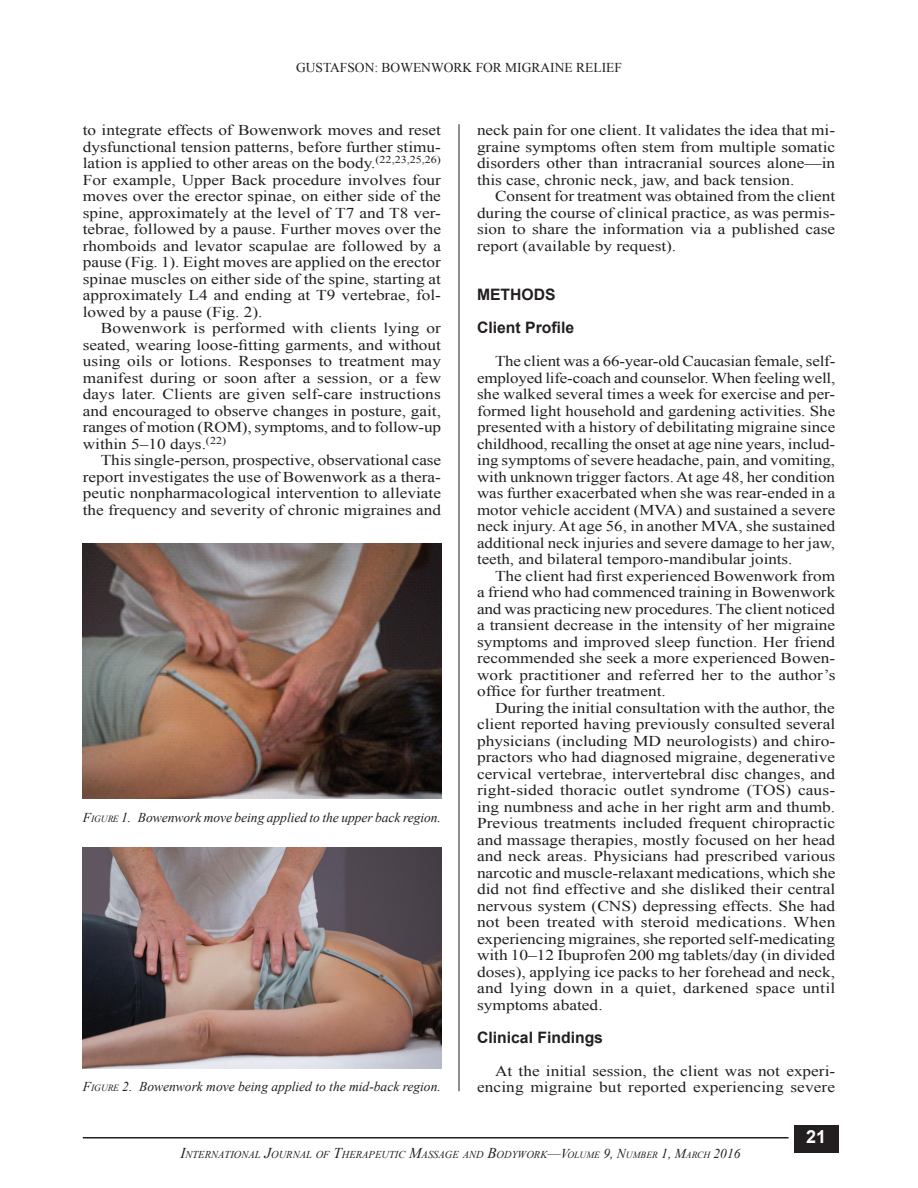
<style>
.page{position:relative;width:918px;height:1188px;background:#fff}
.page>*{position:absolute;margin:0;border:0;box-sizing:border-box;transform-origin:0 0}
.t1{font:700 18px "Arial";color:#fff}
.t2{font:700 15.75px/33px "Arial";color:#231f20}
.t3{font:15px/16.5px "Times New Roman";color:#231f20;text-align:justify;scale:1.15 1}
.t4{font:15px/16.5px "Times New Roman";color:#231f20;text-align:justify;scale:1.16 1}
.t5{font:15px/16.5px "Times New Roman";color:#231f20;text-align:justify;scale:1.13 1}
.t6{font:italic 13.5px "Times New Roman";letter-spacing:-.005em;color:#231f20}
.t7{font:13.5px "Times New Roman";color:#231f20}
.t8{font:italic 10.5px "Times New Roman";color:#231f20}
.s1{font-style:inherit}
.s2{font-size:9.45px}
.s3{font-size:15px}
.s4{font-size:13.5px}
</style>
<div class="page">
<div style="left:795px;top:1125px;width:44px;height:28px;background:#231f20"></div>
<hr style="left:83px;top:1137px;width:706px;height:1px;background:#231f20">
<hr style="left:459px;top:124px;width:1px;height:967px;background:#231f20">
<img style="left:83px;top:544px;width:358px;height:255px">
<img style="left:82px;top:848px;width:359px;height:220px">
<p class="t7" style="left:296px;top:59px;width:327px">GUSTAFSON: BOWENWORK FOR MIGRAINE RELIEF</p>
<p class="t3" style="left:83px;top:122px;width:313px">to integrate effects of Bowenwork moves and reset dysfunctional tension patterns, before further stimu&shy;lation is applied to other areas on the body.<sup>(22,23,25,26)<br></sup>For example, Upper Back procedure involves four moves over the erector spinae, on either side of the spine, approximately at the level of T7 and T8 ver&shy;tebrae, followed by a pause. Further moves over the rhomboids and levator scapulae are followed by a pause (Fig. 1). Eight moves are applied on the erector spinae muscles on either side of the spine, starting at approximately L4 and ending at T9 vertebrae, fol&shy;lowed by a pause (Fig. 2).</p>
<p class="t3" style="left:83px;top:320px;width:313px;text-indent:18px">Bowenwork is performed with clients lying or seated, wearing loose-fitting garments, and without using oils or lotions. Responses to treatment may manifest during or soon after a session, or a few days later. Clients are given self-care instructions and encouraged to observe changes in posture, gait, ranges of motion (ROM), symptoms, and to follow-up within 5–10 days.<sup>(22)</sup></p>
<p class="t3" style="left:83px;top:452px;width:313px;text-indent:18px">This single-person, prospective, observational case report investigates the use of Bowenwork as a thera&shy;peutic nonpharmacological intervention to alleviate the frequency and severity of chronic migraines and</p>
<p class="t6" style="left:83px;top:808px;width:360px"><span class="s1">F</span><span class="s2">IGURE</span> <span class="s1">1</span>. Bowenwork move being applied to the upper back region.</p>
<p class="t6" style="left:83px;top:1077px;width:360px"><span class="s1">F</span><span class="s2">IGURE</span> <span class="s1">2</span>. Bowenwork move being applied to the mid-back region.</p>
<p class="t3" style="left:477px;top:122px;width:313px">neck pain for one client. It validates the idea that mi&shy;graine symptoms often stem from multiple somatic disorders other than intracranial sources alone—in this case, chronic neck, jaw, and back tension.</p>
<p class="t3" style="left:477px;top:188px;width:313px;text-indent:18px">Consent for treatment was obtained from the client during the course of clinical practice, as was permis&shy;sion to share the information via a published case report (available by request).</p>
<p class="t2" style="left:477px;top:278px;width:99px">Methods<br>Client Profile</p>
<p class="t5" style="left:477px;top:353px;width:319px;text-indent:18px">The client was a 66-year-old Caucasian female, self&shy;employed life-coach and counselor. When feeling well, she walked several times a week for exercise and per&shy;formed light household and gardening activities. She presented with a history of debilitating migraine since childhood, recalling the onset at age nine years, includ&shy;ing symptoms of severe headache, pain, and vomiting, with unknown trigger factors. At age 48, her condition was further exacerbated when she was rear-ended in a motor vehicle accident (MVA) and sustained a severe neck injury. At age 56, in another MVA, she sustained additional neck injuries and severe damage to her jaw, teeth, and bilateral temporo-mandibular joints.</p>
<p class="t3" style="left:477px;top:567px;width:313px;text-indent:18px">The client had first experienced Bowenwork from a friend who had commenced training in Bowenwork and was practicing new procedures. The client noticed a transient decrease in the intensity of her migraine symptoms and improved sleep function. Her friend recommended she seek a more experienced Bowen&shy;work practitioner and referred her to the author’s office for further treatment.</p>
<p class="t4" style="left:477px;top:699px;width:310px;text-indent:18px">During the initial consultation with the author, the client reported having previously consulted several physicians (including MD neurologists) and chiro&shy;practors who had diagnosed migraine, degenerative cervical vertebrae, intervertebral disc changes, and right-sided thoracic outlet syndrome (TOS) caus&shy;ing numbness and ache in her right arm and thumb.<br>Previous treatments included frequent chiropractic and massage therapies, mostly focused on her head and neck areas. Physicians had prescribed various narcotic and muscle-relaxant medications, which she did not find effective and she disliked their central nervous system (CNS) depressing effects. She had not been treated with steroid medications. When experiencing migraines, she reported self-medicating with 10–12 Ibuprofen 200 mg tablets/day (in divided doses), applying ice packs to her forehead and neck, and lying down in a quiet, darkened space until symptoms abated.</p>
<p class="t2" style="left:477px;top:1021px;width:128px">Clinical Findings</p>
<p class="t3" style="left:477px;top:1062px;width:313px;text-align:right">At the initial session, the client was not experi&shy;encing migraine but reported experiencing severe</p>
<p class="t1" style="left:806px;top:1124px;width:22px">21</p>
<p class="t8" style="left:180px;top:1147px;width:562px"><span class="s3">I</span>NTERNATIONAL <span class="s3">J</span>OURNAL OF <span class="s3">T</span>HERAPEUTIC <span class="s3">M</span>ASSAGE AND <span class="s3">B</span>ODYWORK<span class="s3">—</span><span class="s4">V</span><span class="s2">OLUME</span> <span class="s4">9, N</span><span class="s2">UMBER</span> <span class="s4">1, M</span><span class="s2">ARCH</span> <span class="s4">2016</span></p>
</div>
